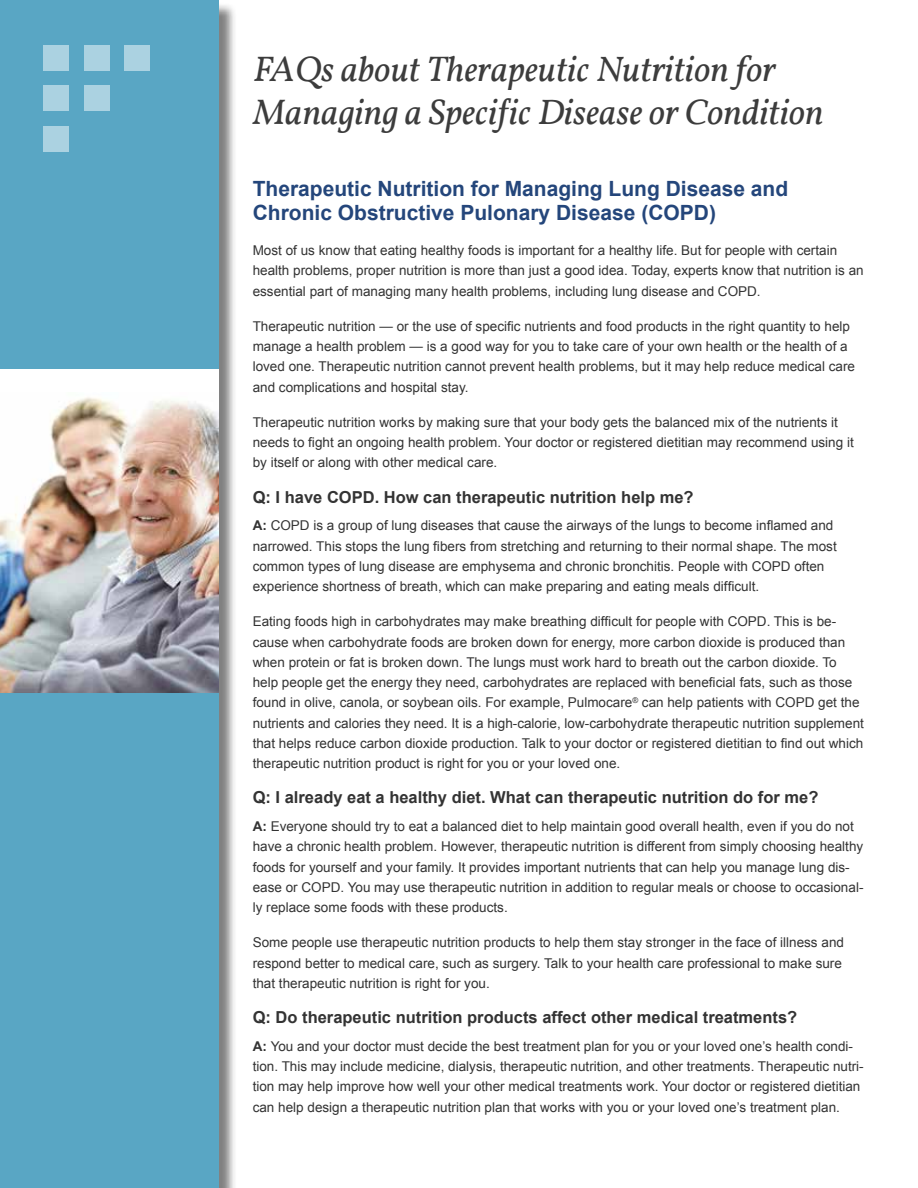
<style>
.page{position:relative;width:918px;height:1188px;background:#fff}
.page>*{position:absolute;margin:0;border:0;box-sizing:border-box;transform-origin:0 0}
.t1{font:italic 36px/43.2px "Vollkorn";color:#3c3c3c}
.t2{font:700 21px/24.2px "Arial";color:#24467b}
.t3{font:700 16.5px "Arial";color:#333}
.t4{font:13.5px/20.2px "Arial";color:#333}
.s1{font-family:"Helvetica"}
.s2{font-weight:700}
</style>
<div class="page">
<div style="left:2px;top:2px;width:235px;height:1186px;background:#000;opacity:.5"></div>
<div style="left:0;top:0;width:218px;height:1188px;background:#59a6c4"></div>
<div style="left:44px;top:45px;width:25px;height:25px;background:#abd2e1"></div>
<div style="left:44px;top:86px;width:25px;height:25px;background:#abd2e1"></div>
<div style="left:44px;top:126px;width:25px;height:26px;background:#abd2e1"></div>
<div style="left:84px;top:45px;width:26px;height:25px;background:#abd2e1"></div>
<div style="left:84px;top:86px;width:26px;height:25px;background:#abd2e1"></div>
<div style="left:124px;top:45px;width:26px;height:25px;background:#abd2e1"></div>
<div style="left:0;top:369px;width:218px;height:324px;background:#fff"></div>
<img style="left:0;top:397px;width:218px;height:296px">
<h1 class="t1" style="left:254px;top:47px;width:572px">FAQs about Therapeutic Nutrition for<br>Managing a Specific Disease or Condition</h1>
<h2 class="t2" style="left:253px;top:177px;width:537px">Therapeutic Nutrition for Managing Lung Disease and<br>Chronic Obstructive Pulonary Disease (COPD)</h2>
<p class="t4" style="left:253px;top:240px;width:613px">Most of us know that eating healthy foods is important for a healthy life. But for people with certain health problems, proper nutrition is more than just a good idea. Today, experts know that nutrition is an essential part of managing many health problems, including lung disease and COPD.</p>
<p class="t4" style="left:253px;top:316px;width:604px">Therapeutic nutrition <span class="s1">—</span> or the use of specific nutrients and food products in the right quantity to help manage a health problem <span class="s1">—</span> is a good way for you to take care of your own health or the health of a loved one. Therapeutic nutrition cannot prevent health problems, but it may help reduce medical care and complications and hospital stay.</p>
<p class="t4" style="left:253px;top:412px;width:603px">Therapeutic nutrition works by making sure that your body gets the balanced mix of the nutrients it needs to fight an ongoing health problem. Your doctor or registered dietitian may recommend using it by itself or along with other medical care.</p>
<p class="t3" style="left:253px;top:486px;width:443px">Q: I have COPD. How can therapeutic nutrition help me?</p>
<p class="t4" style="left:253px;top:516px;width:586px"><span class="s2">A:</span> COPD is a group of lung diseases that cause the airways of the lungs to become inflamed and narrowed. This stops the lung fibers from stretching and returning to their normal shape. The most common types of lung disease are emphysema and chronic bronchitis. People with COPD often experience shortness of breath, which can make preparing and eating meals difficult.</p>
<p class="t4" style="left:253px;top:612px;width:613px">Eating foods high in carbohydrates may make breathing difficult for people with COPD. This is be&shy;cause when carbohydrate foods are broken down for energy, more carbon dioxide is produced than when protein or fat is broken down. The lungs must work hard to breath out the carbon dioxide. To help people get the energy they need, carbohydrates are replaced with beneficial fats, such as those found in olive, canola, or soybean oils. For example, Pulmocare<sup>®</sup> can help patients with COPD get the nutrients and calories they need. It is a high-calorie, low-carbohydrate therapeutic nutrition supplement that helps reduce carbon dioxide production. Talk to your doctor or registered dietitian to find out which therapeutic nutrition product is right for you or your loved one.</p>
<p class="t3" style="left:253px;top:787px;width:567px">Q: I already eat a healthy diet. What can therapeutic nutrition do for me?</p>
<p class="t4" style="left:253px;top:816px;width:612px"><span class="s2">A:</span> Everyone should try to eat a balanced diet to help maintain good overall health, even if you do not have a chronic health problem. However, therapeutic nutrition is different from simply choosing healthy foods for yourself and your family. It provides important nutrients that can help you manage lung dis&shy;ease or COPD. You may use therapeutic nutrition in addition to regular meals or choose to occasional&shy;ly replace some foods with these products.</p>
<p class="t4" style="left:253px;top:933px;width:593px">Some people use therapeutic nutrition products to help them stay stronger in the face of illness and respond better to medical care, such as surgery. Talk to your health care professional to make sure that therapeutic nutrition is right for you.</p>
<p class="t3" style="left:253px;top:1006px;width:546px">Q: Do therapeutic nutrition products affect other medical treatments?</p>
<p class="t4" style="left:253px;top:1036px;width:613px"><span class="s2">A:</span> You and your doctor must decide the best treatment plan for you or your loved one’s health condi&shy;tion. This may include medicine, dialysis, therapeutic nutrition, and other treatments. Therapeutic nutri&shy;tion may help improve how well your other medical treatments work. Your doctor or registered dietitian can help design a therapeutic nutrition plan that works with you or your loved one’s treatment plan.</p>
</div>
